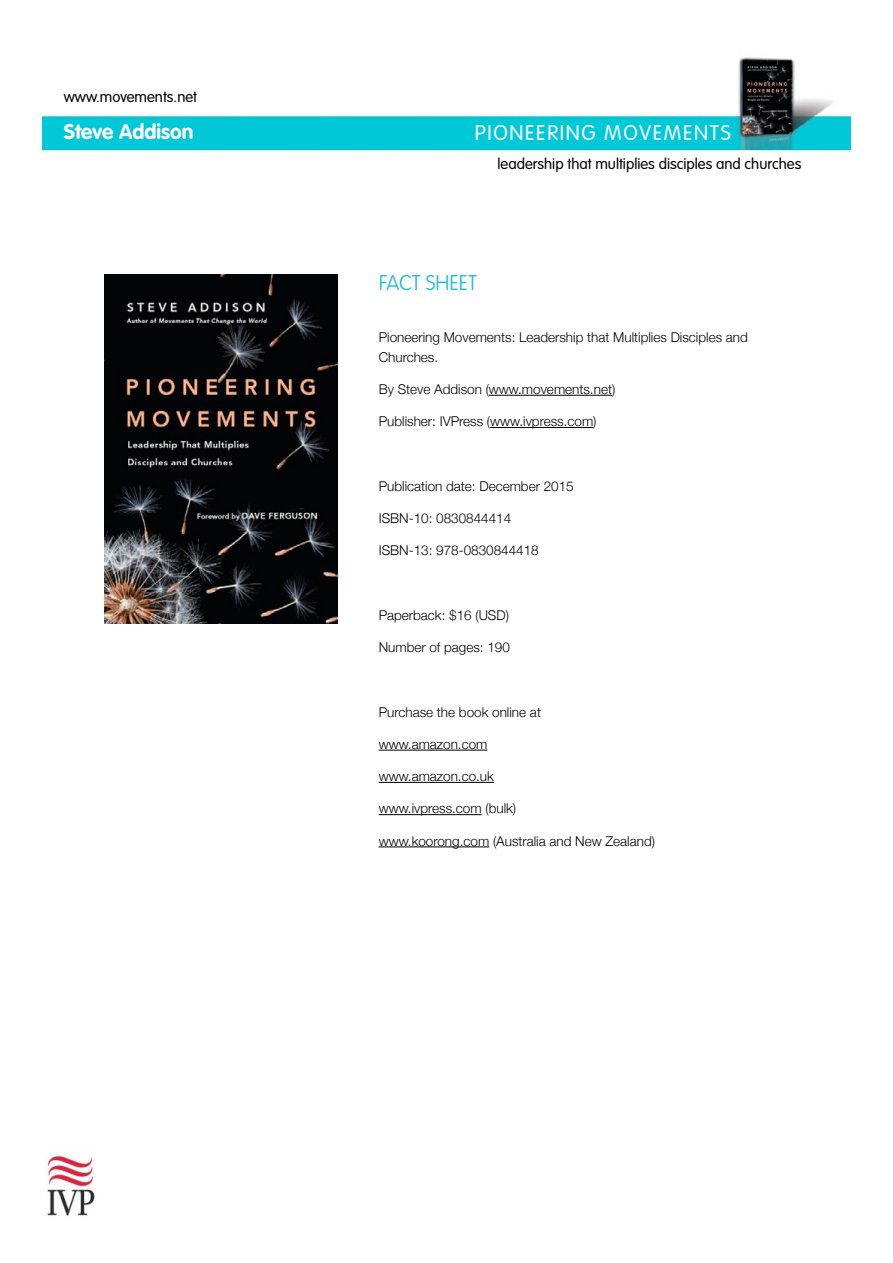
<style>
.page{position:relative;width:893px;height:1263px;background:#fff}
.page>*{position:absolute;margin:0;border:0;box-sizing:border-box;transform-origin:0 0}
.t1{font:300 21px "VAG Rounded";letter-spacing:.08em;color:#fff}
.t2{font:700 21px "VAG Rounded";color:#fff}
.t3{font:100 21px "VAG Rounded";color:#22bfcf}
.t4{font:300 15px "VAG Rounded";color:#000}
.t5{font:300 13.5px/19.5px "Helvetica Neue";color:#000}
</style>
<div class="page">
<hr style="left:489px;top:395px;width:123px;height:1px;background:#000">
<hr style="left:490px;top:427px;width:103px;height:1px;background:#000">
<hr style="left:379px;top:750px;width:108px;height:1px;background:#000">
<hr style="left:379px;top:782px;width:115px;height:1px;background:#000">
<hr style="left:379px;top:814px;width:103px;height:1px;background:#000">
<hr style="left:379px;top:846px;width:110px;height:1px;background:#000">
<img style="left:43px;top:57px;width:807px;height:95px">
<img style="left:47px;top:1155px;width:48px;height:61px">
<img style="left:105px;top:274px;width:232px;height:349px">
<p class="t4" style="left:64px;top:88px;width:135px">www.movements.net</p>
<h1 class="t2" style="left:64px;top:119px;width:131px">Steve Addison</h1>
<h1 class="t1" style="left:475px;top:121px;width:257px">PIONEERING MOVEMENTS</h1>
<p class="t4" style="left:497px;top:155px;width:305px">leadership that multiplies disciples and churches</p>
<h1 class="t3" style="left:379px;top:271px;width:100px">FACT SHEET</h1>
<p class="t5" style="left:379px;top:327px;width:371px">Pioneering Movements: Leadership that Multiplies Disciples and<br>Churches.</p>
<p class="t5" style="left:379px;top:379px;width:238px">By Steve Addison (www.movements.net)</p>
<p class="t5" style="left:379px;top:411px;width:219px">Publisher: IVPress (www.ivpress.com)</p>
<p class="t5" style="left:379px;top:475px;width:197px">Publication date: December 2015</p>
<p class="t5" style="left:379px;top:508px;width:134px">ISBN-10: 0830844414</p>
<p class="t5" style="left:379px;top:540px;width:162px">ISBN-13: 978-0830844418</p>
<p class="t5" style="left:379px;top:604px;width:132px">Paperback: $16 (USD)</p>
<p class="t5" style="left:379px;top:637px;width:133px">Number of pages: 190</p>
<p class="t5" style="left:379px;top:701px;width:164px">Purchase the book online at</p>
<p class="t5" style="left:379px;top:733px;width:110px">www.amazon.com</p>
<p class="t5" style="left:379px;top:766px;width:117px">www.amazon.co.uk</p>
<p class="t5" style="left:379px;top:798px;width:139px">www.ivpress.com (bulk)</p>
<p class="t5" style="left:379px;top:830px;width:278px">www.koorong.com (Australia and New Zealand)</p>
</div>
